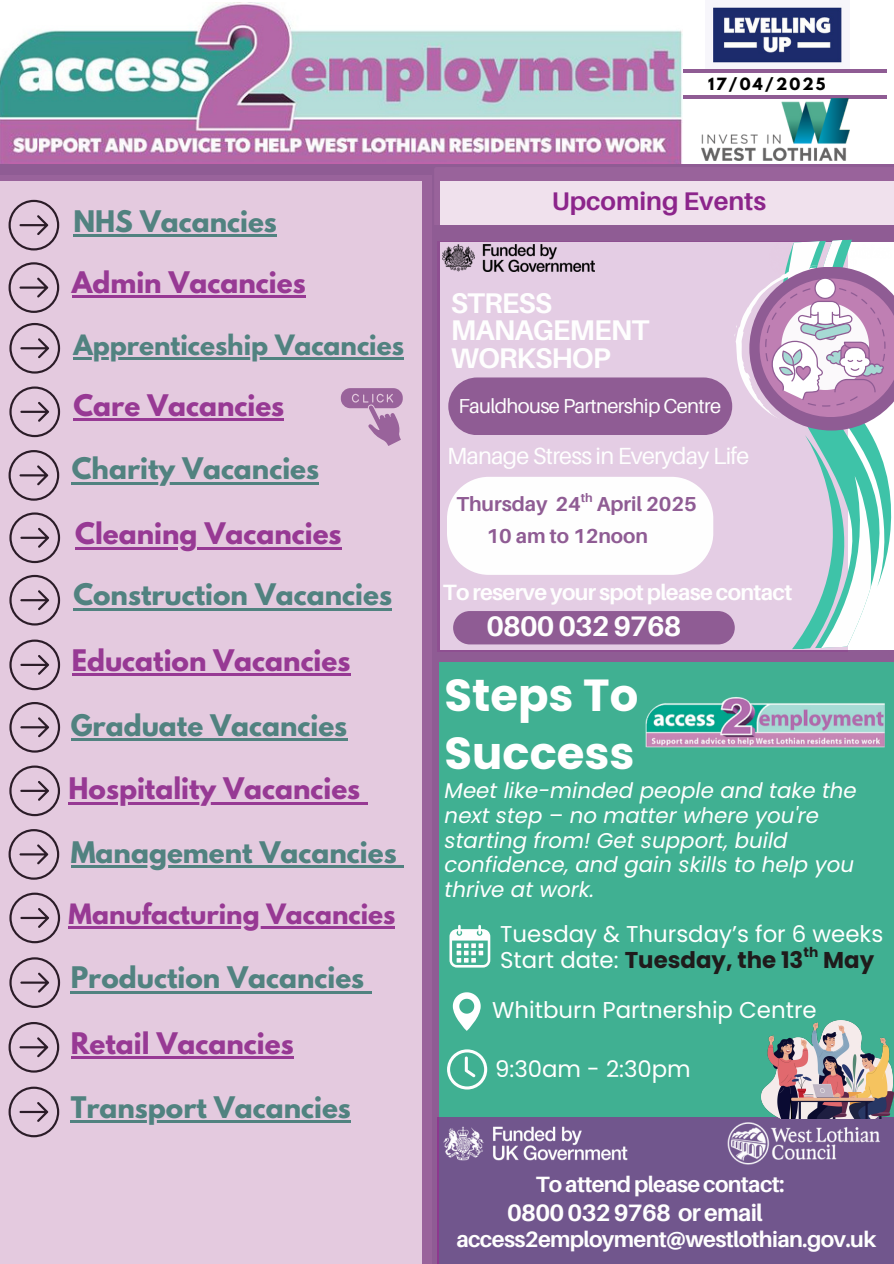
<style>
.page{position:relative;width:894px;height:1264px;background:#fff}
.page>*{position:absolute;margin:0;border:0;box-sizing:border-box;transform-origin:0 0}
.t1{font:700 44.85px/57.8px "Poppins";color:#fff}
.t2{font:700 28.5px/27.3px "Aileron";letter-spacing:-.035em;color:#fefefe}
.t3{font:700 28.2px "Aileron";letter-spacing:-.03em;color:#fefefe}
.t4{font:700 26.4px "League Spartan";color:#318471}
.t5{font:700 26.4px "League Spartan";color:#8c258b}
.t6{font:700 25.5px "Aileron";color:#8c258b}
.t7{font:700 24.9px "League Spartan";color:#318471}
.t8{font:700 24.9px "League Spartan";color:#8c258b}
.t9{font:700 23.7px "Aileron";letter-spacing:-.03em;color:#fefefe}
.t10{font:23.4px "Aileron";letter-spacing:-.035em;color:#fefefe}
.t11{font:22.8px "Poppins";color:#fff}
.t12{font:700 22.8px "Poppins";color:#1f1b1b}
.t13{font:700 22.2px "Aileron";letter-spacing:-.03em;color:#fefefe}
.t14{font:italic 21.3px/24.8px "Poppins";color:#fff}
.t15{font:700 20.25px "Aileron";color:#8f5c94}
.t16{font:20.25px "Aileron";letter-spacing:-.035em;color:#fefefe}
.t17{font:700 15px "League Spartan";letter-spacing:.14em;color:#000}
.t18{font:700 14.55px "Poppins";color:#fff}
.t19{font:700 13.65px "Poppins";color:#1f1b1b}
.t20{font:700 12.15px "Aileron";color:#8f5c94}
.s1{font-weight:400;color:#fff}
</style>
<div class="page">
<img style="left:713px;top:7px;width:129px;height:56px">
<hr style="left:79px;top:95px;width:806px;height:4px;background:#8f5c94">
<hr style="left:83px;top:69px;width:802px;height:4px;background:#8f5c94">
<img style="left:0;top:3px;width:682px;height:161px">
<div style="left:0;top:164px;width:893px;height:17px;background:#99639b"></div>
<div style="left:422px;top:172px;width:17px;height:1091px;background:#99639b"></div>
<img style="left:701px;top:99px;width:148px;height:62px">
<div style="left:439px;top:181px;width:454px;height:44px;background:#f0e1ed"></div>
<div style="left:434px;top:225px;width:459px;height:16px;background:#8f5c94"></div>
<div style="left:437px;top:650px;width:456px;height:16px;background:#8f5c94"></div>
<svg style="left:437px;top:242px;width:410px;height:409px;fill:#e4cde4"></svg>
<img style="left:442px;top:244px;width:5px;height:27px">
<svg style="left:447px;top:239px;width:446px;height:410px"></svg>
<div style="left:0;top:181px;width:422px;height:1082px;background:#e4cadf"></div>
<div style="left:439px;top:662px;width:454px;height:601px;background:#40b092"></div>
<img style="left:645px;top:697px;width:239px;height:51px">
<svg style="left:449px;top:924px;width:41px;height:43px"></svg>
<svg style="left:447px;top:1049px;width:40px;height:40px"></svg>
<svg style="left:452px;top:992px;width:28px;height:38px"></svg>
<div style="left:437px;top:1117px;width:456px;height:146px;background:#71568d"></div>
<img style="left:761px;top:1020px;width:132px;height:98px">
<img style="left:443px;top:1126px;width:185px;height:35px">
<img style="left:727px;top:1122px;width:153px;height:42px">
<p class="t4" style="left:73px;top:208px;width:205px">NHS Vacancies</p>
<p class="t5" style="left:72px;top:269px;width:235px">Admin Vacancies</p>
<h3 class="t7" style="left:73px;top:333px;width:332px">Apprenticeship Vacancies</h3>
<p class="t5" style="left:73px;top:392px;width:212px">Care Vacancies</p>
<p class="t4" style="left:72px;top:455px;width:249px">Charity Vacancies</p>
<p class="t5" style="left:75px;top:520px;width:268px">Cleaning Vacancies</p>
<p class="t4" style="left:73px;top:581px;width:320px">Construction Vacancies</p>
<p class="t5" style="left:72px;top:647px;width:280px">Education Vacancies</p>
<h3 class="t4" style="left:71px;top:712px;width:278px">Graduate Vacancies</h3>
<h3 class="t5" style="left:68px;top:775px;width:293px">Hospitality Vacancies</h3>
<p class="t4" style="left:71px;top:838px;width:327px">Management Vacancies</p>
<p class="t8" style="left:68px;top:901px;width:328px">Manufacturing Vacancies</p>
<p class="t4" style="left:71px;top:964px;width:295px">Production Vacancies</p>
<h3 class="t5" style="left:71px;top:1030px;width:224px">Retail Vacancies</h3>
<p class="t4" style="left:71px;top:1093px;width:281px">Transport Vacancies</p>
<p class="t17" style="left:707px;top:76px;width:119px">17/04/2025</p>
<p class="t6" style="left:552px;top:185px;width:216px">Upcoming Events</p>
<p class="t2" style="left:450px;top:289px;width:200px">STRESS<br>MANAGEMENT<br>WORKSHOP</p>
<p class="t16" style="left:458px;top:393px;width:264px">Fauldhouse Partnership Centre</p>
<h3 class="t10" style="left:447px;top:441px;width:304px">Manage Stress in Everyday Life</h3>
<p class="t15" style="left:456px;top:491px;width:242px">Thursday 24 April 2025</p>
<p class="t20" style="left:580px;top:490px;width:13px">th</p>
<h3 class="t15" style="left:486px;top:524px;width:163px">10 am to 12noon</h3>
<p class="t13" style="left:443px;top:578px;width:351px">To reserve your spot please contact</p>
<h3 class="t3" style="left:486px;top:609px;width:196px">0800 032 9768</h3>
<h4 class="t1" style="left:444px;top:666px;width:195px">Steps To<br>Success</h4>
<h3 class="t14" style="left:444px;top:778px;width:413px">Meet like-minded people and take the next step – no matter where you're starting from! Get support, build confidence, and gain skills to help you thrive at work.</h3>
<h3 class="t11" style="left:500px;top:917px;width:384px">Tuesday &amp; Thursday’s for 6 weeks</h3>
<p class="t12" style="left:500px;top:943px;width:375px"><span class="s1">Start date:</span> Tuesday, the 13 May</p>
<h3 class="t18" style="left:443px;top:933px;width:441px">0800 032 9768 / access2employment@westlothian.gov.uk</h3>
<p class="t19" style="left:803px;top:943px;width:16px">th</p>
<p class="t11" style="left:492px;top:994px;width:326px">Whitburn Partnership Centre</p>
<p class="t11" style="left:495px;top:1052px;width:197px">9:30am - 2:30pm</p>
<h3 class="t13" style="left:535px;top:1170px;width:250px">To attend please contact:</h3>
<h4 class="t13" style="left:456px;top:1225px;width:421px">access2employment@westlothian.gov.uk</h4>
<h4 class="t9" style="left:507px;top:1197px;width:257px">0800 032 9768 or email</h4>
</div>
